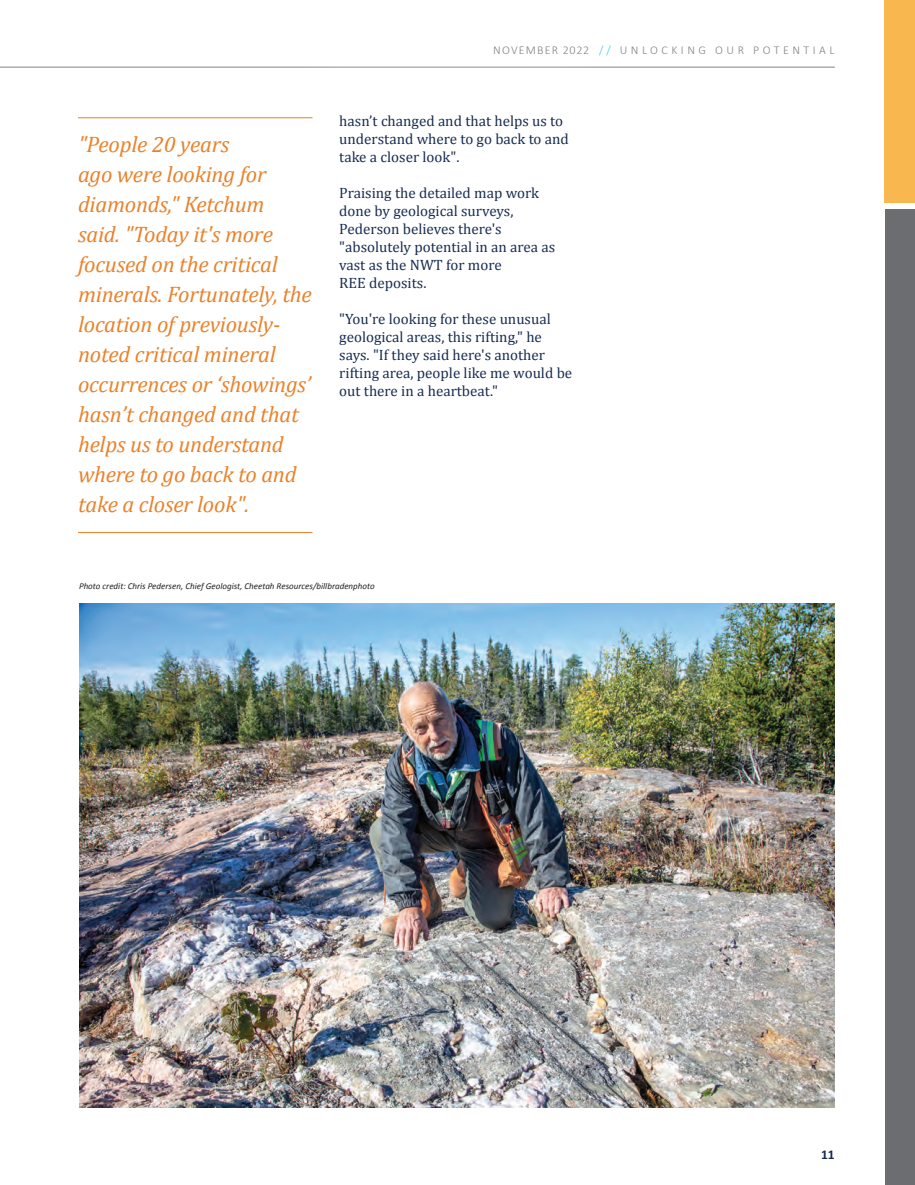
<style>
.page{position:relative;width:915px;height:1185px;background:#fff}
.page>*{position:absolute;margin:0;border:0;box-sizing:border-box;transform-origin:0 0}
.t1{font:italic 22.5px/30px "Cambria";letter-spacing:-.01em;color:#ea822a}
.t2{font:15px/18px "Cambria";color:#192e51}
.t3{font:700 13.5px "Calibri";color:#15274c}
.t4{font:300 12px "Calibri";letter-spacing:.29em;color:#808285}
.t5{font:italic 9px "Calibri";color:#231f20}
.s1{color:#40c7f4}
</style>
<div class="page">
<div style="left:883px;top:0;width:31px;height:202px;background:#f9b750"></div>
<div style="left:884px;top:209px;width:30px;height:976px;background:#6c6d70"></div>
<hr style="left:0;top:67px;width:834px;height:1px;background:#808285">
<img style="left:79px;top:604px;width:755px;height:503px">
<div style="left:269px;top:45px;width:371px;height:422px;background:#fff"></div>
<hr style="left:78px;top:117px;width:234px;height:1px;background:#ea822a">
<hr style="left:78px;top:532px;width:234px;height:1px;background:#ea822a">
<p class="t1" style="left:78px;top:129px;width:235px">"People 20 years<br>ago were looking for diamonds," Ketchum said. "Today it's more focused on the critical minerals. Fortunately, the location of previously&shy;noted critical mineral occurrences or ‘showings’ hasn’t changed and that helps us to understand where to go back to and take a closer look".</p>
<p class="t4" style="left:493px;top:42px;width:342px">NOVEMBER 2022 <span class="s1">//</span> UNLOCKING OUR POTENTIAL</p>
<p class="t2" style="left:339px;top:112px;width:231px">hasn’t changed and that helps us to understand where to go back to and take a closer look".</p>
<p class="t2" style="left:339px;top:184px;width:217px">Praising the detailed map work done by geological surveys,<br>Pederson believes there's "absolutely potential in an area as vast as the NWT for more<br>REE deposits.</p>
<p class="t2" style="left:339px;top:310px;width:234px">"You're looking for these unusual geological areas, this rifting," he says. "If they said here's another rifting area, people like me would be out there in a heartbeat."</p>
<p class="t5" style="left:79px;top:579px;width:297px">Photo credit: Chris Pedersen, Chief Geologist, Cheetah Resources/billbradenphoto</p>
<p class="t3" style="left:820px;top:1145px;width:15px">11</p>
</div>
